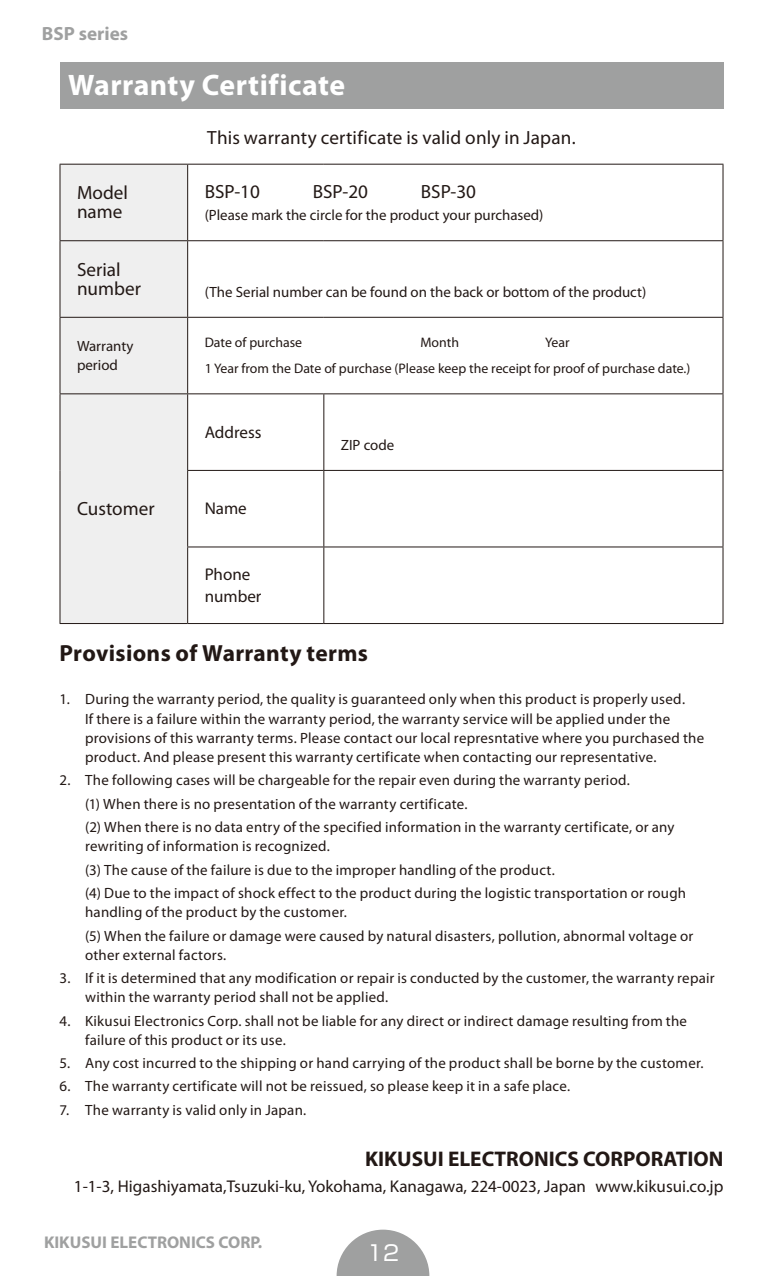
<style>
.page{position:relative;width:766px;height:1276px;background:#fff}
.page>*{position:absolute;margin:0;border:0;box-sizing:border-box;transform-origin:0 0}
.t1{font:700 29.7px "Myriad Pro";letter-spacing:.015em;color:#fff}
.t2{font:700 23.4px "Myriad Pro";letter-spacing:.015em;color:#221815}
.t3{font:700 21.3px "Myriad Pro";color:#221815}
.t4{font:21.3px "Shin Go";color:#fff}
.t5{font:19.2px/19.2px "Myriad Pro";letter-spacing:.005em;color:#221815}
.t6{font:700 19.2px "Myriad Pro";color:#9fa0a0}
.t7{font:17.1px/21.3px "Myriad Pro";color:#221815}
.t8{font:700 17.1px "Myriad Pro";color:#9fa0a0}
.t9{font:15px/19.2px "Myriad Pro";letter-spacing:.015em;color:#221815}
.t10{font:13.8px/25.5px "Myriad Pro";color:#221815}
</style>
<div class="page">
<svg style="left:336px;top:1229px;width:93px;height:47px"></svg>
<div style="left:60px;top:62px;width:663px;height:46px;background:#9fa0a0"></div>
<div style="left:60px;top:165px;width:127px;height:458px;background:#efefef"></div>
<hr style="left:60px;top:164px;width:128px;height:1px;background:#221815">
<hr style="left:59px;top:165px;width:1px;height:75px;background:#221815">
<hr style="left:188px;top:164px;width:136px;height:1px;background:#221815">
<hr style="left:187px;top:165px;width:1px;height:75px;background:#221815">
<hr style="left:324px;top:164px;width:399px;height:1px;background:#221815">
<hr style="left:722px;top:165px;width:1px;height:75px;background:#221815">
<hr style="left:60px;top:240px;width:128px;height:1px;background:#221815">
<hr style="left:59px;top:241px;width:1px;height:76px;background:#221815">
<hr style="left:188px;top:240px;width:136px;height:1px;background:#221815">
<hr style="left:187px;top:241px;width:1px;height:76px;background:#221815">
<hr style="left:324px;top:240px;width:399px;height:1px;background:#221815">
<hr style="left:722px;top:241px;width:1px;height:76px;background:#221815">
<hr style="left:60px;top:317px;width:128px;height:1px;background:#221815">
<hr style="left:59px;top:318px;width:1px;height:75px;background:#221815">
<hr style="left:188px;top:317px;width:136px;height:1px;background:#221815">
<hr style="left:187px;top:318px;width:1px;height:75px;background:#221815">
<hr style="left:324px;top:317px;width:399px;height:1px;background:#221815">
<hr style="left:722px;top:318px;width:1px;height:75px;background:#221815">
<hr style="left:60px;top:393px;width:128px;height:1px;background:#221815">
<hr style="left:59px;top:394px;width:1px;height:76px;background:#221815">
<hr style="left:59px;top:470px;width:1px;height:77px;background:#221815">
<hr style="left:59px;top:547px;width:1px;height:76px;background:#221815">
<hr style="left:60px;top:623px;width:128px;height:1px;background:#221815">
<hr style="left:188px;top:393px;width:136px;height:1px;background:#221815">
<hr style="left:187px;top:394px;width:1px;height:76px;background:#221815">
<hr style="left:324px;top:393px;width:399px;height:1px;background:#221815">
<hr style="left:323px;top:394px;width:1px;height:76px;background:#221815">
<hr style="left:722px;top:394px;width:1px;height:76px;background:#221815">
<hr style="left:187px;top:470px;width:137px;height:1px;background:#221815">
<hr style="left:187px;top:471px;width:1px;height:75px;background:#221815">
<hr style="left:324px;top:470px;width:399px;height:1px;background:#221815">
<hr style="left:323px;top:471px;width:1px;height:75px;background:#221815">
<hr style="left:722px;top:471px;width:1px;height:75px;background:#221815">
<hr style="left:187px;top:546px;width:137px;height:1px;background:#221815">
<hr style="left:187px;top:547px;width:1px;height:76px;background:#221815">
<hr style="left:324px;top:546px;width:399px;height:1px;background:#221815">
<hr style="left:323px;top:547px;width:1px;height:76px;background:#221815">
<hr style="left:722px;top:547px;width:1px;height:76px;background:#221815">
<hr style="left:188px;top:623px;width:136px;height:1px;background:#221815">
<hr style="left:324px;top:623px;width:399px;height:1px;background:#221815">
<p class="t6" style="left:42px;top:23px;width:88px">BSP series</p>
<h1 class="t1" style="left:68px;top:68px;width:278px">Warranty Certificate</h1>
<p class="t5" style="left:207px;top:128px;width:370px">This warranty certificate is valid only in Japan.</p>
<p class="t5" style="left:77px;top:184px;width:52px">Model name</p>
<p class="t5" style="left:205px;top:183px;width:57px">BSP-10</p>
<p class="t5" style="left:313px;top:183px;width:57px">BSP-20</p>
<p class="t5" style="left:421px;top:183px;width:57px">BSP-30</p>
<p class="t9" style="left:205px;top:206px;width:340px">(Please mark the circle for the product your purchased)</p>
<p class="t5" style="left:77px;top:260px;width:65px">Serial number</p>
<p class="t9" style="left:205px;top:282px;width:443px">(The Serial number can be found on the back or bottom of the product)</p>
<p class="t9" style="left:77px;top:337px;width:58px">Warranty period</p>
<p class="t10" style="left:205px;top:330px;width:99px">Date of purchase</p>
<p class="t10" style="left:420px;top:330px;width:40px">Month</p>
<p class="t10" style="left:205px;top:330px;width:487px;text-indent:340px">Year<br>1 Year from the Date of purchase (Please keep the receipt for proof of purchase date.)</p>
<p class="t5" style="left:77px;top:499px;width:79px">Customer</p>
<p class="t7" style="left:205px;top:422px;width:58px">Address</p>
<p class="t7" style="left:205px;top:498px;width:44px">Name</p>
<p class="t7" style="left:205px;top:564px;width:58px">Phone number</p>
<p class="t9" style="left:341px;top:435px;width:55px">ZIP code</p>
<h2 class="t2" style="left:60px;top:639px;width:310px">Provisions of Warranty terms</h2>
<p class="t9" style="left:85px;top:690px;width:620px;text-indent:-26px">1. During the warranty period, the quality is guaranteed only when this product is properly used.<br>If there is a failure within the warranty period, the warranty service will be applied under the provisions of this warranty terms. Please contact our local represntative where you purchased the product. And please present this warranty certificate when contacting our representative.</p>
<p class="t9" style="left:85px;top:769px;width:591px;line-height:23.4px;text-indent:-26px">2. The following cases will be chargeable for the repair even during the warranty period.<br>(1) When there is no presentation of the warranty certificate.<br>(2) When there is no data entry of the specified information in the warranty certificate, or any</p>
<p class="t9" style="left:85px;top:835px;width:602px;line-height:23.4px">rewriting of information is recognized.<br>(3) The cause of the failure is due to the improper handling of the product.<br>(4) Due to the impact of shock effect to the product during the logistic transportation or rough</p>
<p class="t9" style="left:85px;top:900px;width:609px;line-height:23.4px">handling of the product by the customer.<br>(5) When the failure or damage were caused by natural disasters, pollution, abnormal voltage or</p>
<p class="t9" style="left:85px;top:945px;width:143px">other external factors.</p>
<p class="t9" style="left:85px;top:968px;width:631px;text-indent:-26px">3. If it is determined that any modification or repair is conducted by the customer, the warranty repair within the warranty period shall not be applied.</p>
<p class="t9" style="left:85px;top:1011px;width:603px;text-indent:-26px">4. Kikusui Electronics Corp. shall not be liable for any direct or indirect damage resulting from the failure of this product or its use.</p>
<p class="t9" style="left:60px;top:1053px;width:645px">5. Any cost incurred to the shipping or hand carrying of the product shall be borne by the customer.</p>
<p class="t9" style="left:60px;top:1077px;width:512px">6. The warranty certificate will not be reissued, so please keep it in a safe place.</p>
<p class="t9" style="left:60px;top:1100px;width:248px">7. The warranty is valid only in Japan.</p>
<h3 class="t3" style="left:365px;top:1147px;width:360px">KIKUSUI ELECTRONICS CORPORATION</h3>
<p class="t7" style="left:74px;top:1176px;width:650px">1-1-3, Higashiyamata,Tsuzuki-ku, Yokohama, Kanagawa, 224-0023, Japan www.kikusui.co.jp</p>
<p class="t8" style="left:44px;top:1232px;width:220px">KIKUSUI ELECTRONICS CORP.</p>
<h3 class="t4" style="left:367px;top:1239px;width:34px">12</h3>
</div>
